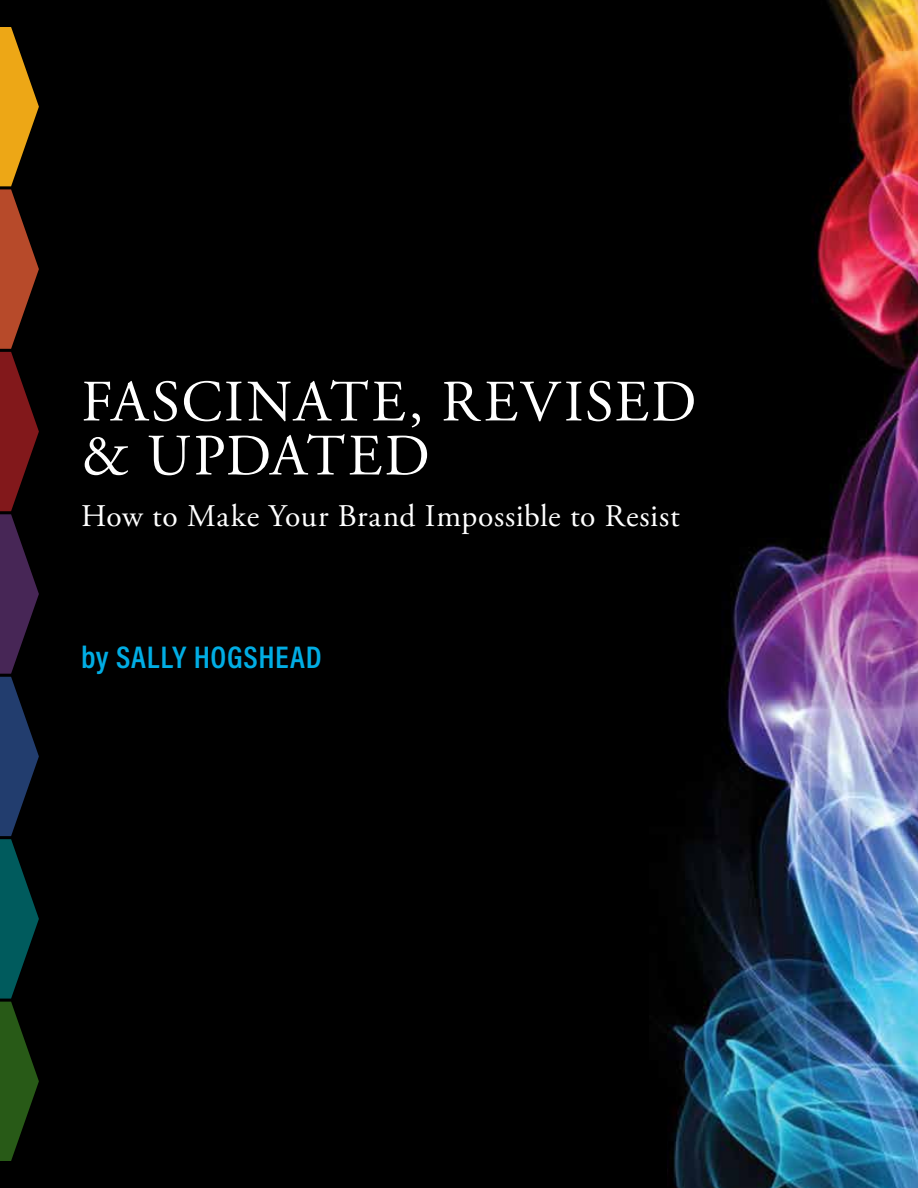
<style>
.page{position:relative;width:918px;height:1188px;background:#000}
.page>*{position:absolute;margin:0;border:0;box-sizing:border-box;transform-origin:0 0}
.t1{font:58.5px/54px "Adobe Garamond Pro";letter-spacing:.035em;color:#fff}
.t2{font:31.5px "Adobe Garamond Pro";letter-spacing:.02em;color:#fff}
.t3{font:600 31.5px "Acumin Pro Cond";letter-spacing:.025em;color:#00ade4}
</style>
<div class="page">
<img style="left:668px;top:0;width:250px;height:1188px">
<svg style="left:0;top:27px;width:39px;height:1134px"></svg>
<h1 class="t1" style="left:81px;top:377px;width:617px">FASCINATE, REVISED &amp; UPDATED</h1>
<p class="t2" style="left:81px;top:497px;width:600px">How to Make Your Brand Impossible to Resist</p>
<p class="t3" style="left:81px;top:637px;width:242px">by SALLY HOGSHEAD</p>
</div>
